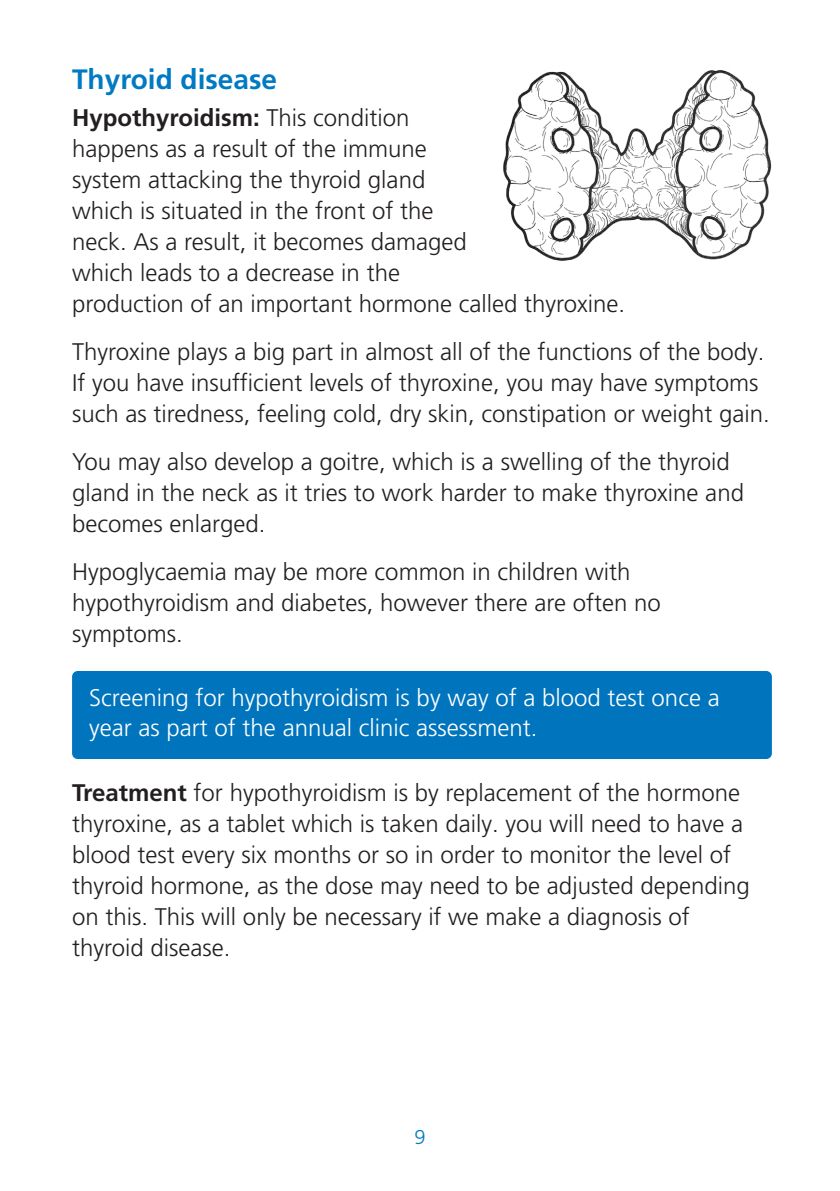
<style>
.page{position:relative;width:840px;height:1191px;background:#fff}
.page>*{position:absolute;margin:0;border:0;box-sizing:border-box;transform-origin:0 0}
.Para{font:700 28px "Frutiger LT Pro";color:#007ac2}
.Para-2{font:300 24px/31px "Frutiger LT Pro";color:#231f20}
.Blue_Block{font:300 24px/30px "Frutiger LT Pro";color:#fff}
.t1{font:300 20px "Frutiger LT Pro";color:#007ac2}
.s1{font-weight:700}
</style>
<div class="page">
<div style="left:72px;top:671px;width:699px;height:88px;background:#0075be;border-radius:6px"></div>
<img style="left:503px;top:70px;width:269px;height:191px">
<p class="Para" style="left:72px;top:63px;width:206px">Thyroid disease</p>
<p class="Para-2" style="left:72px;top:102px;width:554px"><span class="s1">Hypothyroidism:</span> This condition<br>happens as a result of the immune<br>system attacking the thyroid gland<br>which is situated in the front of the<br>neck. As a result, it becomes damaged<br>which leads to a decrease in the<br>production of an important hormone called thyroxine.</p>
<p class="Para-2" style="left:72px;top:336px;width:699px">Thyroxine plays a big part in almost all of the functions of the body.<br>If you have insufficient levels of thyroxine, you may have symptoms such as tiredness, feeling cold, dry skin, constipation or weight gain.</p>
<p class="Para-2" style="left:72px;top:446px;width:673px">You may also develop a goitre, which is a swelling of the thyroid gland in the neck as it tries to work harder to make thyroxine and becomes enlarged.</p>
<p class="Para-2" style="left:72px;top:556px;width:590px">Hypoglycaemia may be more common in children with hypothyroidism and diabetes, however there are often no symptoms.</p>
<p class="Blue_Block" style="left:89px;top:683px;width:631px">Screening for hypothyroidism is by way of a blood test once a year as part of the annual clinic assessment.</p>
<p class="Para-2" style="left:72px;top:777px;width:679px"><span class="s1">Treatment</span> for hypothyroidism is by replacement of the hormone thyroxine, as a tablet which is taken daily. you will need to have a blood test every six months or so in order to monitor the level of thyroid hormone, as the dose may need to be adjusted depending on this. This will only be necessary if we make a diagnosis of thyroid disease.</p>
<p class="t1" style="left:414px;top:1125px;width:13px">9</p>
</div>
